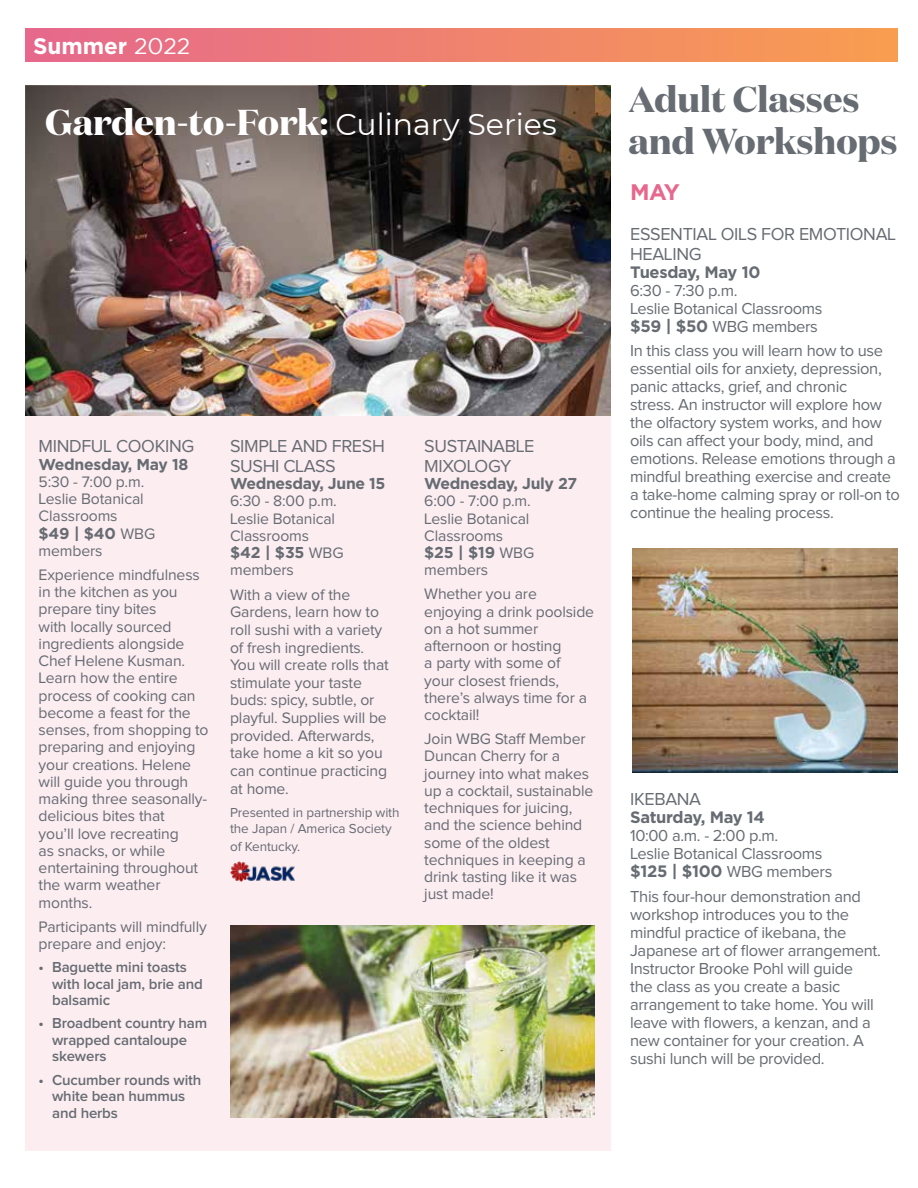
<style>
.page{position:relative;width:918px;height:1188px;background:#fff}
.page>*{position:absolute;margin:0;border:0;box-sizing:border-box;transform-origin:0 0}
.t1{font:700 36px "Domaine Display Test";color:#fff}
.t2{font:700 36px/42px "Domaine Display Test";color:#666c72}
.t3{font:700 22.5px "Gotham";color:#fff}
.t4{font:700 22.5px "Gotham";color:#e6688d}
.t5{font:18px/19.5px "Proxima Nova";letter-spacing:-.02em;color:#666c72}
.t6{font:16.5px/18px "Proxima Nova";letter-spacing:-.02em;color:#666c72}
.t7{font:700 16.5px "Gotham";letter-spacing:-.02em;color:#666c72}
.t8{font:15.75px/17.2px "Proxima Nova";letter-spacing:-.01em;color:#666c72}
.t9{font:700 15.75px "Gotham";letter-spacing:-.02em;color:#666c72}
.t10{font:600 15px/16.5px "Proxima Nova";letter-spacing:-.01em;color:#666c72}
.t11{font:13.5px/16.8px "Proxima Nova";letter-spacing:-.01em;color:#666c72}
.s1{font-weight:400}
.s2{font-family:"Domaine Disp";font-weight:600}
.s3{font-family:"Montserrat";font-weight:400;font-size:30px}
.s4{font-family:"Proxima Nova";font-weight:400}
.s5{font-family:"Gotham";font-weight:700}
</style>
<div class="page">
<div style="left:25px;top:404px;width:586px;height:746px;background:#fcedf1"></div>
<img style="left:25px;top:86px;width:586px;height:330px">
<div style="left:25px;top:28px;width:872px;height:34px;background:linear-gradient(to right,#e6688d,#f99e50)"></div>
<img style="left:27px;top:86px;width:568px;height:175px">
<img style="left:230px;top:861px;width:65px;height:21px">
<img style="left:632px;top:549px;width:265px;height:223px">
<img style="left:230px;top:926px;width:365px;height:192px">
<h2 class="t3" style="left:33px;top:33px;width:159px">Summer <span class="s1">2022</span></h2>
<h1 class="t1" style="left:45px;top:99px;width:513px">Garden-to-Fork<span class="s2">:</span> <span class="s3">Culinary Series</span></h1>
<p class="t5" style="left:39px;top:437px;width:157px">MINDFUL COOKING</p>
<p class="t9" style="left:39px;top:455px;width:151px">Wednesday, May 18</p>
<p class="t8" style="left:39px;top:474px;width:107px;text-align:justify">5:30 - 7:00 p.m.<br>Leslie Botanical Classrooms</p>
<p class="t9" style="left:39px;top:524px;width:118px">$49 | $40 <span class="s4">WBG</span></p>
<p class="t8" style="left:39px;top:539px;width:163px;line-height:24px">members<br>Experience mindfulness</p>
<p class="t8" style="left:39px;top:584px;width:172px">in the kitchen as you prepare tiny bites<br>with locally sourced ingredients alongside<br>Chef Helene Kusman.<br>Learn how the entire process of cooking can become a feast for the senses, from shopping to preparing and enjoying your creations. Helene will guide you through making three seasonally&shy;delicious bites that<br>you’ll love recreating<br>as snacks, or while entertaining throughout the warm weather months.</p>
<p class="t8" style="left:39px;top:918px;width:170px">Participants will mindfully prepare and enjoy:</p>
<p class="t10" style="left:52px;top:959px;width:152px;text-indent:-14px">• Baguette mini toasts with local jam, brie and balsamic</p>
<p class="t10" style="left:52px;top:1016px;width:157px;text-indent:-14px">• Broadbent country ham wrapped cantaloupe skewers</p>
<p class="t10" style="left:52px;top:1072px;width:151px;text-indent:-14px">• Cucumber rounds with white bean hummus and herbs</p>
<p class="t5" style="left:230px;top:437px;width:156px">SIMPLE AND FRESH<br>SUSHI CLASS</p>
<p class="t9" style="left:230px;top:474px;width:157px">Wednesday, June 15</p>
<p class="t8" style="left:230px;top:493px;width:108px;text-align:justify">6:30 - 8:00 p.m.<br>Leslie Botanical Classrooms</p>
<p class="t9" style="left:230px;top:543px;width:115px">$42 | $35 <span class="s4">WBG</span></p>
<p class="t8" style="left:230px;top:559px;width:122px;line-height:24.5px">members<br>With a view of the</p>
<p class="t8" style="left:230px;top:604px;width:160px">Gardens, learn how to roll sushi with a variety of fresh ingredients.<br>You will create rolls that stimulate your taste buds: spicy, subtle, or playful. Supplies will be provided. Afterwards, take home a kit so you can continue practicing at home.</p>
<p class="t11" style="left:230px;top:805px;width:171px">Presented in partnership with the Japan / America Society of Kentucky.</p>
<p class="t5" style="left:424px;top:437px;width:112px">SUSTAINABLE<br>MIXOLOGY</p>
<p class="t9" style="left:424px;top:474px;width:155px">Wednesday, July 27</p>
<p class="t8" style="left:424px;top:493px;width:108px;text-align:justify">6:00 - 7:00 p.m.<br>Leslie Botanical Classrooms</p>
<p class="t9" style="left:424px;top:543px;width:111px">$25 | $19 <span class="s4">WBG</span></p>
<p class="t8" style="left:424px;top:559px;width:114px;line-height:24px">members<br>Whether you are</p>
<p class="t8" style="left:424px;top:603px;width:171px">enjoying a drink poolside on a hot summer afternoon or hosting<br>a party with some of your closest friends, there’s always time for a cocktail!</p>
<p class="t8" style="left:424px;top:731px;width:170px">Join WBG Staff Member<br>Duncan Cherry for a journey into what makes up a cocktail, sustainable techniques for juicing, and the science behind some of the oldest techniques in keeping a drink tasting like it was just made!</p>
<h1 class="t2" style="left:629px;top:78px;width:271px">Adult Classes and Workshops</h1>
<h2 class="t4" style="left:630px;top:179px;width:51px">MAY</h2>
<p class="t5" style="left:630px;top:225px;width:267px">ESSENTIAL OILS FOR EMOTIONAL<br>HEALING</p>
<p class="t7" style="left:630px;top:262px;width:132px">Tuesday, May 10</p>
<p class="t6" style="left:630px;top:282px;width:194px">6:30 - 7:30 p.m.<br>Leslie Botanical Classrooms <span class="s5">$59 | $50</span> WBG members</p>
<p class="t6" style="left:630px;top:343px;width:271px">In this class you will learn how to use essential oils for anxiety, depression, panic attacks, grief, and chronic<br>stress. An instructor will explore how the olfactory system works, and how oils can affect your body, mind, and emotions. Release emotions through a mindful breathing exercise and create a take-home calming spray or roll-on to continue the healing process.</p>
<p class="t5" style="left:630px;top:790px;width:72px">IKEBANA</p>
<p class="t7" style="left:630px;top:808px;width:136px">Saturday, May 14</p>
<p class="t6" style="left:630px;top:827px;width:204px">10:00 a.m. - 2:00 p.m.<br>Leslie Botanical Classrooms <span class="s5">$125 | $100</span> WBG members</p>
<p class="t6" style="left:630px;top:888px;width:252px">This four-hour demonstration and workshop introduces you to the mindful practice of ikebana, the Japanese art of flower arrangement.<br>Instructor Brooke Pohl will guide<br>the class as you create a basic arrangement to take home. You will leave with flowers, a kenzan, and a new container for your creation. A sushi lunch will be provided.</p>
</div>
